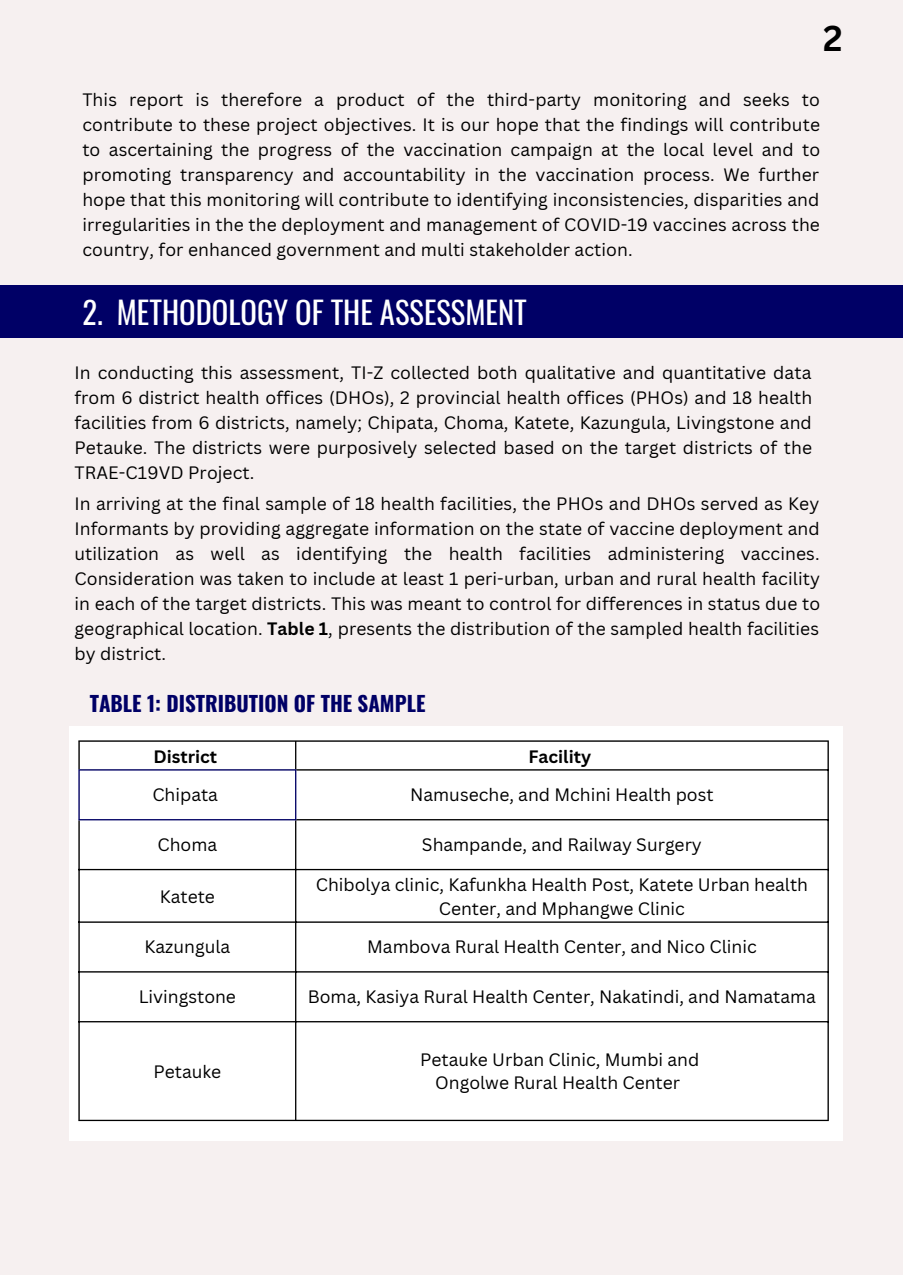
<style>
.page{position:relative;width:903px;height:1275px;background:#fff}
.page>*{position:absolute;margin:0;border:0;box-sizing:border-box;transform-origin:0 0}
.t1{font:700 35px "Canva Sans";color:#000}
.t2{font:30.62px "Oswald";color:#fff}
.t3{font:700 21px "Oswald";color:#006}
.t4{font:17.5px/24.8px "Canva Sans";color:#000;text-align:justify}
.t5{font:700 17.5px "Canva Sans";color:#000}
.s1{font-weight:700}
</style>
<div class="page">
<div style="left:0;top:0;width:903px;height:1274px;background:#f6f0f0"></div>
<div style="left:0;top:285px;width:903px;height:52px;background:#006"></div>
<div style="left:69px;top:726px;width:774px;height:414px;background:#fff"></div>
<hr style="left:78px;top:741px;width:2px;height:28px;background:#000">
<hr style="left:78px;top:820px;width:2px;height:299px;background:#000">
<svg style="left:295px;top:741px;width:1px;height:28px"></svg>
<hr style="left:295px;top:820px;width:1px;height:299px;background:#000">
<hr style="left:828px;top:741px;width:1px;height:378px;background:#000">
<hr style="left:78px;top:740px;width:751px;height:1px;background:#000">
<hr style="left:296px;top:769px;width:533px;height:1px;background:#000">
<hr style="left:296px;top:819px;width:533px;height:1px;background:#000">
<hr style="left:78px;top:869px;width:751px;height:1px;background:#000">
<hr style="left:78px;top:921px;width:751px;height:1px;background:#000">
<hr style="left:78px;top:971px;width:751px;height:1px;background:#000">
<hr style="left:78px;top:1021px;width:751px;height:1px;background:#000">
<hr style="left:78px;top:1119px;width:751px;height:2px;background:#000">
<hr style="left:78px;top:770px;width:2px;height:49px;background:#006">
<hr style="left:295px;top:770px;width:1px;height:49px;background:#006">
<hr style="left:78px;top:769px;width:218px;height:1px;background:#006">
<hr style="left:78px;top:819px;width:218px;height:1px;background:#006">
<h1 class="t1" style="left:823px;top:14px;width:21px">2</h1>
<p class="t4" style="left:82px;top:87px;width:739px">This report is therefore a product of the third-party monitoring and seeks to contribute to these project objectives. It is our hope that the findings will contribute to ascertaining the progress of the vaccination campaign at the local level and to promoting transparency and accountability in the vaccination process. We further hope that this monitoring will contribute to identifying inconsistencies, disparities and irregularities in the the deployment and management of COVID-19 vaccines across the country, for enhanced government and multi stakeholder action.</p>
<h2 class="t2" style="left:82px;top:288px;width:446px">2. METHODOLOGY OF THE ASSESSMENT</h2>
<p class="t4" style="left:74px;top:360px;width:739px">In conducting this assessment, TI-Z collected both qualitative and quantitative data from 6 district health offices (DHOs), 2 provincial health offices (PHOs) and 18 health facilities from 6 districts, namely; Chipata, Choma, Katete, Kazungula, Livingstone and Petauke. The districts were purposively selected based on the target districts of the TRAE-C19VD Project.</p>
<p class="t4" style="left:74px;top:491px;width:747px">In arriving at the final sample of 18 health facilities, the PHOs and DHOs served as Key Informants by providing aggregate information on the state of vaccine deployment and utilization as well as identifying the health facilities administering vaccines.<br>Consideration was taken to include at least 1 peri-urban, urban and rural health facility in each of the target districts. This was meant to control for differences in status due to geographical location. <span class="s1">Table 1</span>, presents the distribution of the sampled health facilities by district.</p>
<p class="t3" style="left:90px;top:687px;width:337px">TABLE 1: DISTRIBUTION OF THE SAMPLE</p>
<p class="t5" style="left:153px;top:744px;width:65px">District</p>
<p class="t5" style="left:529px;top:744px;width:64px">Facility</p>
<p class="t4" style="left:152px;top:781px;width:67px">Chipata</p>
<p class="t4" style="left:410px;top:781px;width:305px">Namuseche, and Mchini Health post</p>
<p class="t4" style="left:158px;top:831px;width:61px">Choma</p>
<p class="t4" style="left:422px;top:831px;width:281px">Shampande, and Railway Surgery</p>
<p class="t4" style="left:160px;top:883px;width:57px">Katete</p>
<p class="t4" style="left:316px;top:872px;width:494px;line-height:23.6px;text-align:center">Chibolya clinic, Kafunkha Health Post, Katete Urban health<br>Center, and Mphangwe Clinic</p>
<p class="t4" style="left:145px;top:933px;width:87px">Kazungula</p>
<p class="t4" style="left:367px;top:933px;width:391px">Mambova Rural Health Center, and Nico Clinic</p>
<p class="t4" style="left:139px;top:983px;width:99px">Livingstone</p>
<p class="t4" style="left:308px;top:983px;width:510px">Boma, Kasiya Rural Health Center, Nakatindi, and Namatama</p>
<p class="t4" style="left:153px;top:1058px;width:69px">Petauke</p>
<p class="t4" style="left:420px;top:1047px;width:281px;line-height:23.6px;text-align:center">Petauke Urban Clinic, Mumbi and<br>Ongolwe Rural Health Center</p>
</div>
